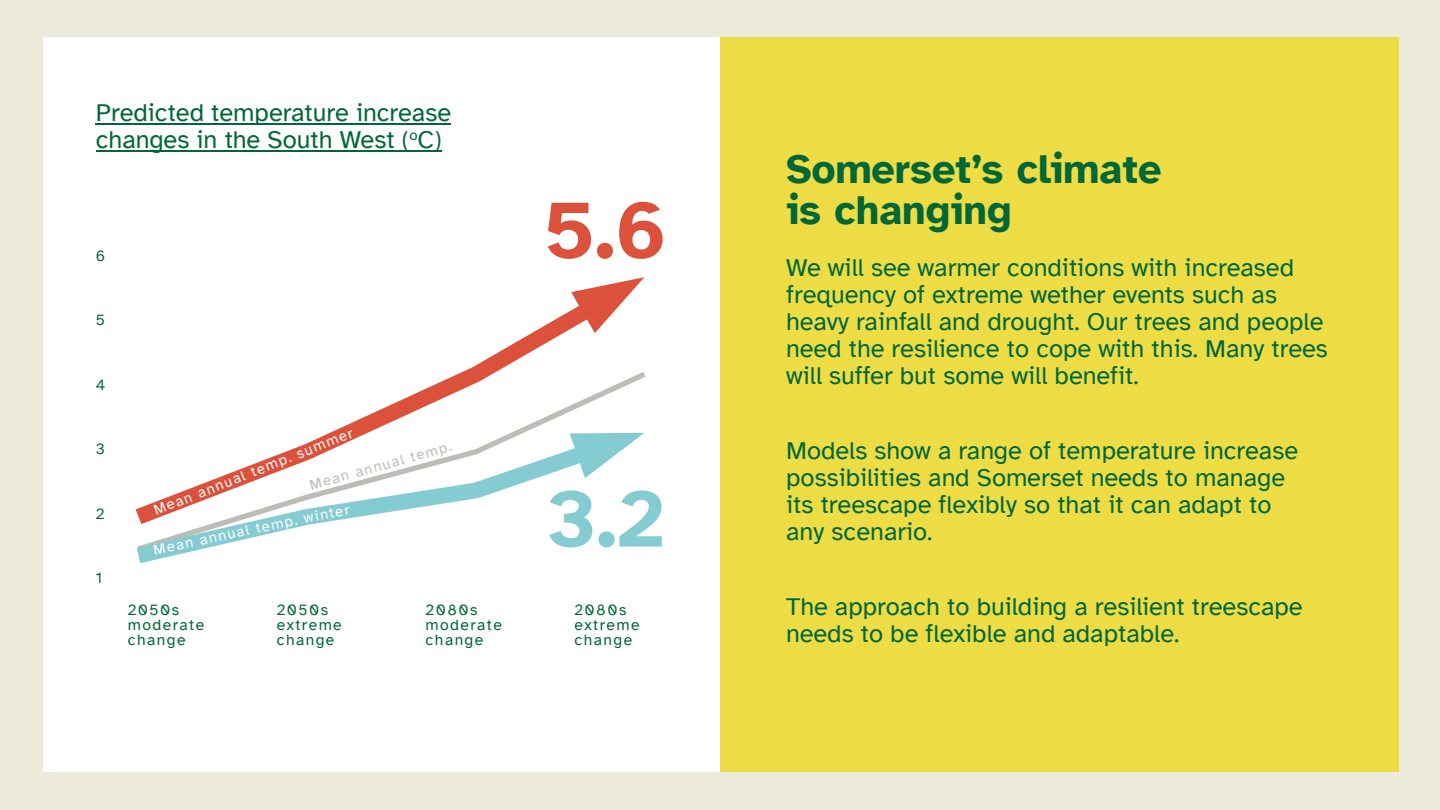
<style>
.page{position:relative;width:1440px;height:810px;background:#edebd9}
.page>*{position:absolute;margin:0;border:0;box-sizing:border-box;transform-origin:0 0}
.t1{font:700 82.5px "Atkinson Hyperlegible";color:#db513b}
.t2{font:700 82.5px "Atkinson Hyperlegible";color:#85cbd2}
.t3{font:700 41.25px/41.2px "Atkinson Hyperlegible";color:#006738}
.t4{font:25.5px/27px "Atkinson Hyperlegible";color:#006738}
.t5{font:15.75px/15px "Atkinson Hyperlegible";letter-spacing:.095em;color:#006738}
.t6{font:14.85px "Atkinson Hyperlegible";color:#fff}
.t7{font:14.85px "Atkinson Hyperlegible";color:#bbbdb7}
</style>
<div class="page">
<div style="left:44px;top:38px;width:676px;height:734px;background:#fff"></div>
<svg style="left:611px;top:277px;width:33px;height:31px"></svg>
<svg style="left:334px;top:284px;width:283px;height:147px"></svg>
<svg style="left:611px;top:433px;width:33px;height:25px"></svg>
<svg style="left:135px;top:431px;width:476px;height:132px"></svg>
<div style="left:720px;top:38px;width:679px;height:734px;background:#eedc44"></div>
<hr style="left:96px;top:123px;width:355px;height:2px;background:#006738">
<hr style="left:96px;top:150px;width:313px;height:2px;background:#006738">
<svg style="left:409px;top:150px;width:9px;height:2px"></svg>
<hr style="left:418px;top:150px;width:24px;height:2px;background:#006738">
<p class="t4" style="left:96px;top:99px;width:357px">Predicted temperature increase changes in the South West (<sup>o</sup>C)</p>
<p class="t5" style="left:96px;top:248px;width:11px">6</p>
<p class="t5" style="left:96px;top:313px;width:11px">5</p>
<p class="t5" style="left:96px;top:377px;width:11px">4</p>
<p class="t5" style="left:96px;top:442px;width:11px">3</p>
<p class="t5" style="left:96px;top:506px;width:10px">2</p>
<p class="t5" style="left:96px;top:571px;width:8px">1</p>
<p class="t6" style="left:151px;top:503px;width:215px;rotate:-22deg">Mean annual temp. summer</p>
<p class="t7" style="left:308px;top:477px;width:148px;rotate:-16deg">Mean annual temp.</p>
<p class="t6" style="left:152px;top:541px;width:201px;rotate:-12deg">Mean annual temp. winter</p>
<h1 class="t1" style="left:544px;top:180px;width:124px">5.6</h1>
<h1 class="t2" style="left:547px;top:468px;width:120px">3.2</h1>
<p class="t5" style="left:128px;top:602px;width:78px">2050s moderate change</p>
<p class="t5" style="left:426px;top:602px;width:78px">2080s moderate change</p>
<p class="t5" style="left:575px;top:602px;width:67px">2080s extreme change</p>
<p class="t5" style="left:277px;top:602px;width:67px">2050s extreme change</p>
<h2 class="t3" style="left:786px;top:148px;width:377px">Somerset’s climate is changing</h2>
<p class="t4" style="left:786px;top:254px;width:543px">We will see warmer conditions with increased frequency of extreme wether events such as heavy rainfall and drought. Our trees and people need the resilience to cope with this. Many trees will suffer but some will benefit.</p>
<p class="t4" style="left:786px;top:437px;width:513px">Models show a range of temperature increase possibilities and Somerset needs to manage its treescape flexibly so that it can adapt to any scenario.</p>
<p class="t4" style="left:786px;top:593px;width:518px">The approach to building a resilient treescape needs to be flexible and adaptable.</p>
</div>
